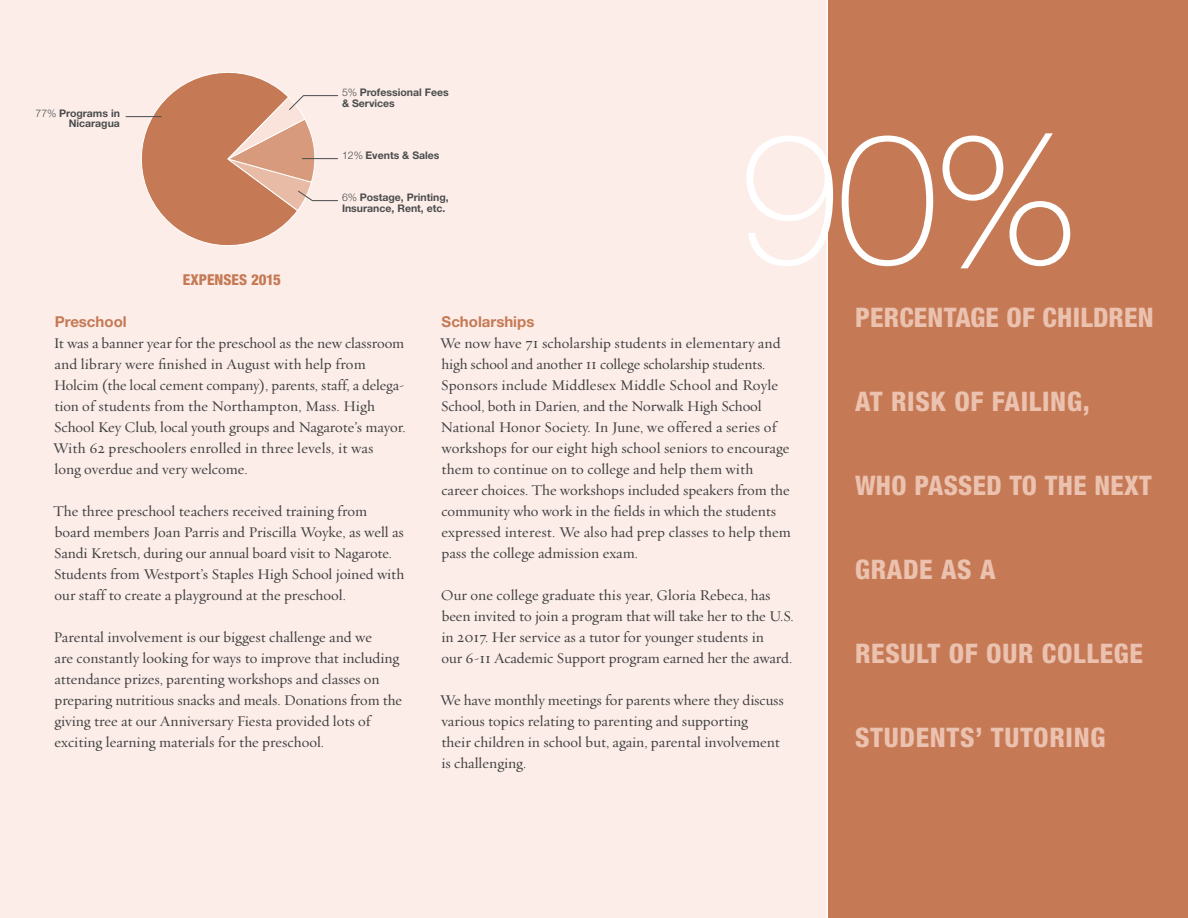
<style>
.page{position:relative;width:1188px;height:918px;background:#fff}
.page>*{position:absolute;margin:0;border:0;box-sizing:border-box;transform-origin:0 0}
.Callout{font:100 183px "Helvetica Neue";color:#fff}
.Callout-2{font:800 condensed 27px "Helvetica Neue";letter-spacing:.025em;color:#ebc1af}
.Body{font:15px/21px "Requiem Text HTF Roman";color:#3e3e3f}
.t1{font:700 15px "Helvetica Neue";color:#c57954}
.t2{font:800 condensed 15px "Helvetica Neue";color:#c57954}
.t3{font:700 10.5px "Helvetica Neue";color:#4b4c4d}
.s1{font-weight:300}
</style>
<div class="page">
<div style="left:0;top:0;width:827px;height:918px;background:#fcede8"></div>
<hr style="left:126px;top:116px;width:35px;height:1px;background:#4b4c4d">
<svg style="left:130px;top:61px;width:208px;height:196px;background:#e0b29d"></svg>
<div style="left:829px;top:0;width:359px;height:918px;background:#c57954"></div>
<p class="t3" style="left:36px;top:107px;width:86px"><span class="s1">77%</span> Programs in</p>
<p class="t3" style="left:69px;top:117px;width:53px">Nicaragua</p>
<p class="t2" style="left:183px;top:270px;width:100px">EXPENSES 2015</p>
<p class="t3" style="left:342px;top:86px;width:108px"><span class="s1">5%</span> Professional Fees</p>
<p class="t3" style="left:342px;top:96px;width:54px">&amp; Services</p>
<p class="t3" style="left:342px;top:149px;width:99px"><span class="s1">12%</span> Events &amp; Sales</p>
<p class="t3" style="left:342px;top:191px;width:108px"><span class="s1">6%</span> Postage, Printing,</p>
<p class="t3" style="left:342px;top:201px;width:105px">Insurance, Rent, etc.</p>
<p class="Callout" style="left:738px;top:94px;width:341px">90%</p>
<p class="t1" style="left:55px;top:312px;width:73px">Preschool</p>
<p class="Body" style="left:53px;top:333px;width:354px">It was a banner year for the preschool as the new classroom and library were finished in August with help from Holcim (the local cement company), parents, staff, a delega&shy;tion of students from the Northampton, Mass. High School Key Club, local youth groups and Nagarote’s mayor.<br>With 62 preschoolers enrolled in three levels, it was<br>long overdue and very welcome.</p>
<p class="Body" style="left:53px;top:501px;width:353px">The three preschool teachers received training from board members Joan Parris and Priscilla Woyke, as well as Sandi Kretsch, during our annual board visit to Nagarote.<br>Students from Westport’s Staples High School joined with our staff to create a playground at the preschool.</p>
<p class="Body" style="left:54px;top:627px;width:350px">Parental involvement is our biggest challenge and we<br>are constantly looking for ways to improve that including attendance prizes, parenting workshops and classes on preparing nutritious snacks and meals. Donations from the giving tree at our Anniversary Fiesta provided lots of exciting learning materials for the preschool.</p>
<p class="t1" style="left:442px;top:312px;width:94px">Scholarships</p>
<p class="Body" style="left:440px;top:333px;width:353px">We now have 71 scholarship students in elementary and high school and another 11 college scholarship students.<br>Sponsors include Middlesex Middle School and Royle School, both in Darien, and the Norwalk High School National Honor Society. In June, we offered a series of workshops for our eight high school seniors to encourage them to continue on to college and help them with career choices. The workshops included speakers from the community who work in the fields in which the students expressed interest. We also had prep classes to help them pass the college admission exam.</p>
<p class="Body" style="left:441px;top:585px;width:354px">Our one college graduate this year, Gloria Rebeca, has been invited to join a program that will take her to the U.S. in 2017. Her service as a tutor for younger students in<br>our 6-11 Academic Support program earned her the award.</p>
<p class="Body" style="left:440px;top:690px;width:346px">We have monthly meetings for parents where they discuss various topics relating to parenting and supporting<br>their children in school but, again, parental involvement is challenging.</p>
<p class="Callout-2" style="left:855px;top:301px;width:300px">PERCENTAGE OF CHILDREN</p>
<p class="Callout-2" style="left:855px;top:385px;width:236px">AT RISK OF FAILING,</p>
<p class="Callout-2" style="left:855px;top:469px;width:298px">WHO PASSED TO THE NEXT</p>
<p class="Callout-2" style="left:855px;top:553px;width:142px">GRADE AS A</p>
<p class="Callout-2" style="left:855px;top:637px;width:290px">RESULT OF OUR COLLEGE</p>
<p class="Callout-2" style="left:855px;top:721px;width:252px">STUDENTS’ TUTORING</p>
</div>
